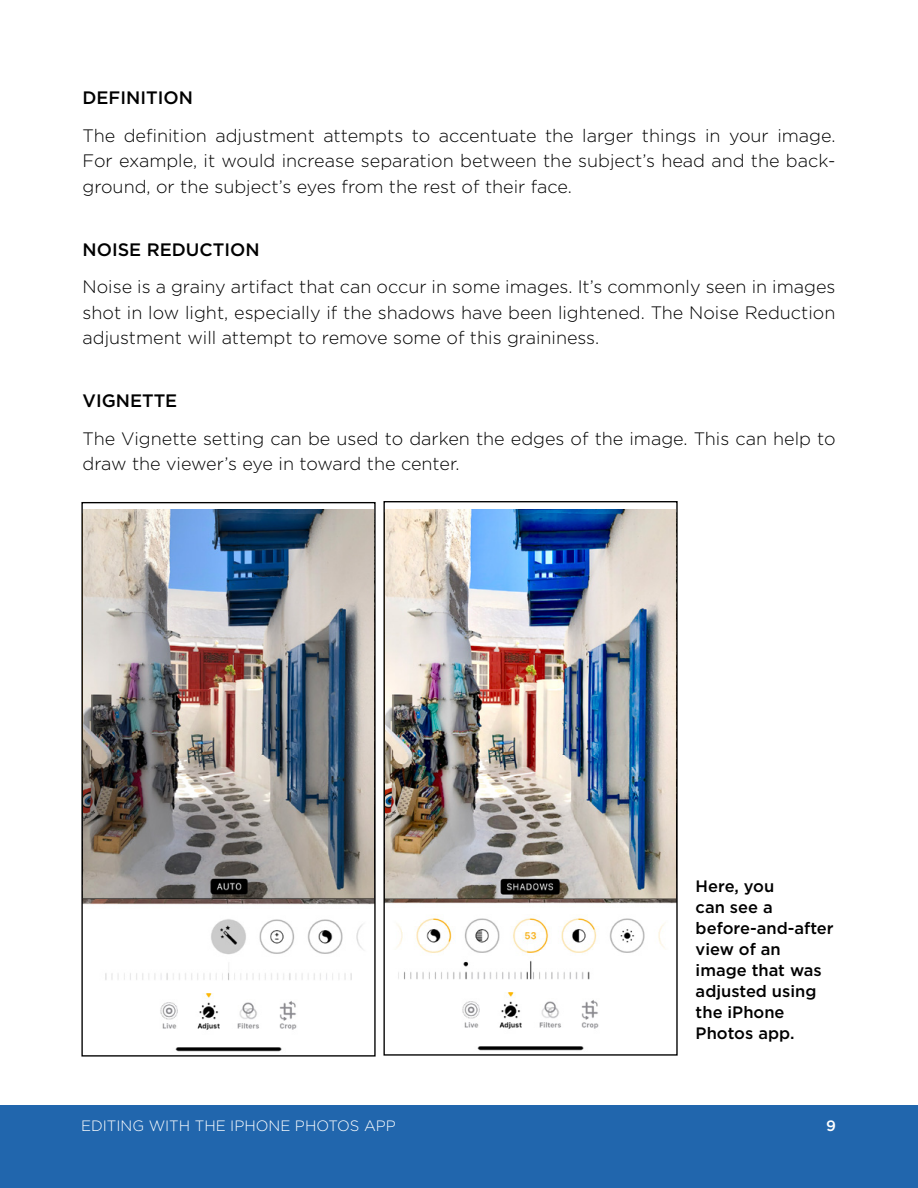
<style>
.page{position:relative;width:918px;height:1188px;background:#fff}
.page>*{position:absolute;margin:0;border:0;box-sizing:border-box;transform-origin:0 0}
.t1{font:300 18px/25.5px "Gotham";color:#000;text-align:justify}
.t2{font:500 18px "Gotham";color:#000}
.t3{font:500 16.5px/21px "Gotham";color:#000}
.t4{font:300 15px "Gotham";color:#fff}
.t5{font:500 15px "Gotham";color:#fff}
</style>
<div class="page">
<div style="left:0;top:1105px;width:918px;height:83px;background:#2166ad"></div>
<img style="left:385px;top:509px;width:291px;height:542px">
<div style="left:383px;top:501px;width:295px;height:555px;border:1px solid #000"></div>
<img style="left:83px;top:509px;width:291px;height:543px">
<div style="left:81px;top:502px;width:295px;height:555px;border:1px solid #000"></div>
<img style="left:84px;top:509px;width:290px;height:389px">
<img style="left:385px;top:510px;width:290px;height:388px">
<p class="t2" style="left:82px;top:86px;width:112px">DEFINITION</p>
<p class="t1" style="left:82px;top:122px;width:755px">The definition adjustment attempts to accentuate the larger things in your image.<br>For example, it would increase separation between the subject’s head and the back&shy;ground, or the subject’s eyes from the rest of their face.</p>
<p class="t2" style="left:82px;top:238px;width:179px">NOISE REDUCTION</p>
<p class="t1" style="left:82px;top:274px;width:754px">Noise is a grainy artifact that can occur in some images. It’s commonly seen in images shot in low light, especially if the shadows have been lightened. The Noise Reduction adjustment will attempt to remove some of this graininess.</p>
<p class="t2" style="left:82px;top:389px;width:96px">VIGNETTE</p>
<p class="t1" style="left:82px;top:425px;width:755px">The Vignette setting can be used to darken the edges of the image. This can help to draw the viewer’s eye in toward the center.</p>
<p class="t3" style="left:696px;top:876px;width:140px">Here, you<br>can see a before-and-after view of an image that was adjusted using the iPhone<br>Photos app.</p>
<p class="t4" style="left:81px;top:1117px;width:316px">EDITING WITH THE IPHONE PHOTOS APP</p>
<p class="t5" style="left:826px;top:1116px;width:11px">9</p>
</div>
